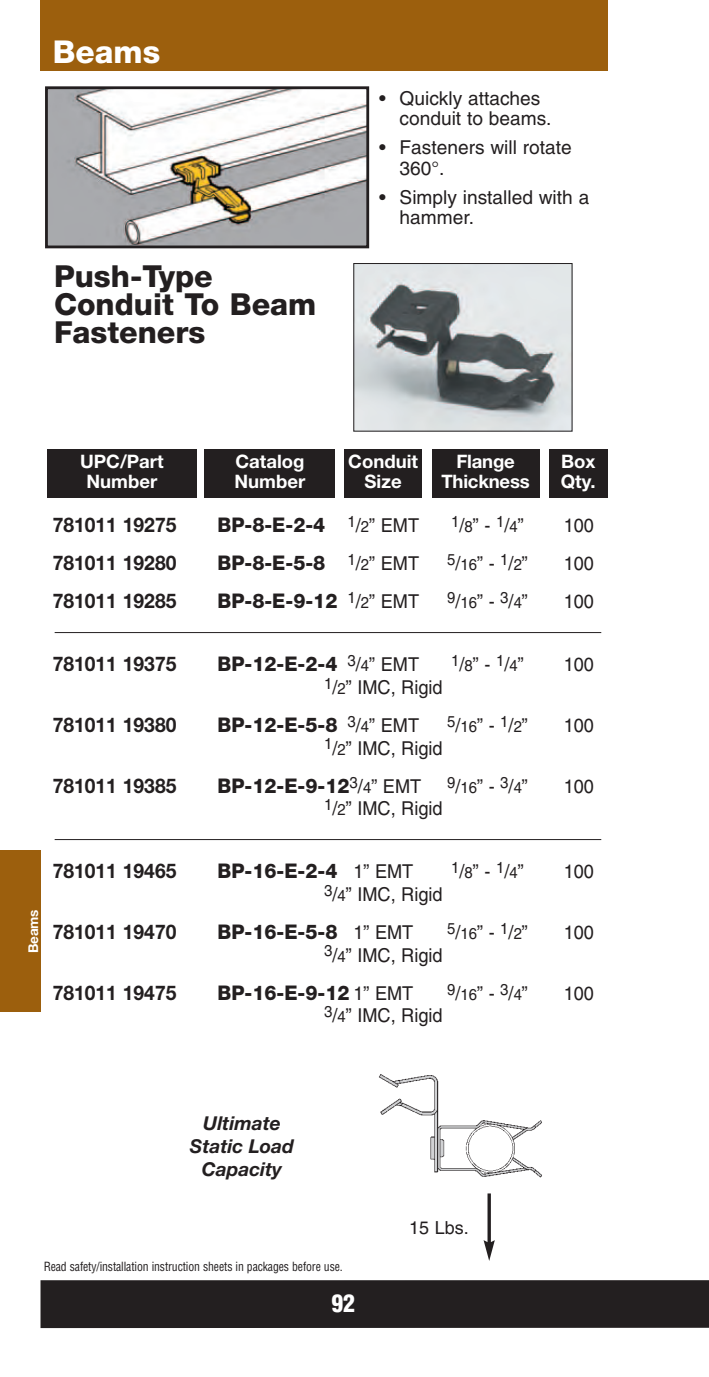
<style>
.page{position:relative;width:709px;height:1377px;background:#fff}
.page>*{position:absolute;margin:0;border:0;box-sizing:border-box;transform-origin:0 0}
.t1{font:800 31.5px "Helvetica Neue";color:#fff}
.t2{font:800 30.38px/28.1px "Helvetica Neue";color:#231f20}
.t3{font:900 condensed 23.62px "Helvetica";color:#fff}
.t4{font:800 20.25px "Helvetica Neue";color:#231f20;scale:.95 1}
.t5{font:700 20.25px "Helvetica Neue";color:#231f20;scale:.95 1}
.t6{font:19.12px "Helvetica";color:#231f20;scale:.95 1}
.t7{font:19.12px/20.2px "Helvetica";color:#231f20}
.t8{font:italic 700 19.12px/22.9px "Helvetica Neue";color:#231f20;text-align:center}
.t9{font:700 18.45px/20.2px "Helvetica Neue";color:#fff;text-align:center}
.t10{font:18px "Helvetica";color:#231f20}
.t11{font:15.75px "Helvetica";color:#231f20;scale:.95 1}
.t12{font:700 13.5px "Helvetica Neue";letter-spacing:-.03em;color:#fff}
.t13{font:condensed 12.38px "Helvetica";letter-spacing:-.01em;color:#231f20;scale:.95 1}
.s1{font-family:"Helvetica";font-weight:400;font-size:19.12px}
.s2{font-family:"Helvetica";font-weight:400;font-size:15.75px}
.s3{font-size:15.75px}
.s4{font-size:19.12px}
</style>
<div class="page">
<div style="left:40px;top:0;width:567px;height:71px;background:#9c5f0d"></div>
<div style="left:0;top:850px;width:40px;height:162px;background:#9c5f0d"></div>
<div style="left:47px;top:449px;width:150px;height:49px;background:#231f20"></div>
<div style="left:432px;top:449px;width:107px;height:49px;background:#231f20"></div>
<div style="left:205px;top:449px;width:130px;height:49px;background:#231f20"></div>
<div style="left:344px;top:449px;width:78px;height:49px;background:#231f20"></div>
<div style="left:549px;top:449px;width:59px;height:49px;background:#231f20"></div>
<img style="left:49px;top:90px;width:316px;height:154px">
<div style="left:45px;top:86px;width:324px;height:162px;border:3px solid #231f20"></div>
<img style="left:379px;top:1074px;width:163px;height:104px">
<svg style="left:487px;top:1193px;width:4px;height:47px"></svg>
<svg style="left:483px;top:1240px;width:12px;height:21px"></svg>
<hr style="left:55px;top:632px;width:546px;height:1px;background:#231f20">
<hr style="left:55px;top:839px;width:546px;height:1px;background:#231f20">
<div style="left:40px;top:1280px;width:669px;height:48px;background:#231f20"></div>
<img style="left:355px;top:265px;width:215px;height:164px">
<div style="left:353px;top:263px;width:219px;height:168px;border:1px solid #231f20"></div>
<h1 class="t1" style="left:53px;top:41px;width:109px">Beams</h1>
<h2 class="t2" style="left:54px;top:264px;width:264px">Push-Type<br>Conduit To Beam<br>Fasteners</h2>
<p class="t7" style="left:399px;top:90px;width:153px;text-indent:-20px">• Quickly attaches conduit to beams.</p>
<p class="t7" style="left:399px;top:139px;width:174px;text-indent:-20px">• Fasteners will rotate<br>360°.</p>
<p class="t7" style="left:399px;top:189px;width:191px;text-indent:-20px">• Simply installed with a hammer.</p>
<p class="t9" style="left:234px;top:453px;width:72px;text-align:left">Catalog<br>Number</p>
<p class="t9" style="left:348px;top:453px;width:71px">Conduit<br>Size</p>
<p class="t9" style="left:561px;top:453px;width:36px;text-align:left">Box<br>Qty.</p>
<p class="t9" style="left:80px;top:453px;width:85px">UPC/Part<br>Number</p>
<p class="t9" style="left:441px;top:453px;width:90px">Flange<br>Thickness</p>
<p class="t5" style="left:53px;top:517px;width:132px">781011 19275</p>
<p class="t4" style="left:217px;top:517px;width:214px">BP-8-E-2-4 <sup>1</sup><span class="s1">/</span><span class="s2">2</span><span class="s1">” EMT</span></p>
<p class="t6" style="left:451px;top:518px;width:78px"><sup>1</sup>/<span class="s3">8</span>” - <sup>1</sup>/<span class="s3">4</span>”</p>
<p class="t6" style="left:564px;top:518px;width:33px">100</p>
<p class="t5" style="left:53px;top:556px;width:132px">781011 19280</p>
<p class="t4" style="left:217px;top:556px;width:214px">BP-8-E-5-8 <sup>1</sup><span class="s1">/</span><span class="s2">2</span><span class="s1">” EMT</span></p>
<p class="t11" style="left:447px;top:559px;width:87px">5<span class="s4">/</span>16<span class="s4">” -</span> 1<span class="s4">/</span>2<span class="s4">”</span></p>
<p class="t6" style="left:564px;top:556px;width:33px">100</p>
<p class="t5" style="left:53px;top:594px;width:132px">781011 19285</p>
<p class="t4" style="left:217px;top:594px;width:214px">BP-8-E-9-12 <sup>1</sup><span class="s1">/</span><span class="s2">2</span><span class="s1">” EMT</span></p>
<p class="t11" style="left:447px;top:597px;width:87px">9<span class="s4">/</span>16<span class="s4">” -</span> 3<span class="s4">/</span>4<span class="s4">”</span></p>
<p class="t6" style="left:564px;top:595px;width:33px">100</p>
<p class="t5" style="left:53px;top:657px;width:132px">781011 19375</p>
<p class="t4" style="left:217px;top:657px;width:214px">BP-12-E-2-4 <sup>3</sup><span class="s1">/</span><span class="s2">4</span><span class="s1">” EMT</span></p>
<p class="t6" style="left:451px;top:658px;width:78px"><sup>1</sup>/<span class="s3">8</span>” - <sup>1</sup>/<span class="s3">4</span>”</p>
<p class="t6" style="left:564px;top:658px;width:33px">100</p>
<p class="t6" style="left:324px;top:680px;width:126px"><sup>1</sup>/<span class="s3">2</span>” IMC, Rigid</p>
<p class="t5" style="left:53px;top:718px;width:132px">781011 19380</p>
<p class="t4" style="left:217px;top:718px;width:214px">BP-12-E-5-8 <sup>3</sup><span class="s1">/</span><span class="s2">4</span><span class="s1">” EMT</span></p>
<p class="t11" style="left:447px;top:721px;width:87px">5<span class="s4">/</span>16<span class="s4">” -</span> 1<span class="s4">/</span>2<span class="s4">”</span></p>
<p class="t6" style="left:564px;top:718px;width:33px">100</p>
<p class="t6" style="left:324px;top:741px;width:126px"><sup>1</sup>/<span class="s3">2</span>” IMC, Rigid</p>
<p class="t5" style="left:53px;top:778px;width:132px">781011 19385</p>
<p class="t4" style="left:217px;top:778px;width:216px">BP-12-E-9-12<sup>3</sup><span class="s1">/</span><span class="s2">4</span><span class="s1">” EMT</span></p>
<p class="t11" style="left:447px;top:782px;width:87px">9<span class="s4">/</span>16<span class="s4">” -</span> 3<span class="s4">/</span>4<span class="s4">”</span></p>
<p class="t6" style="left:564px;top:779px;width:33px">100</p>
<p class="t6" style="left:324px;top:802px;width:126px"><sup>1</sup>/<span class="s3">2</span>” IMC, Rigid</p>
<p class="t12" style="left:28px;top:953px;width:44px;rotate:-90deg">Beams</p>
<p class="t5" style="left:53px;top:864px;width:132px">781011 19465</p>
<p class="t4" style="left:217px;top:864px;width:208px">BP-16-E-2-4 <span class="s1">1” EMT</span></p>
<p class="t6" style="left:451px;top:865px;width:78px"><sup>1</sup>/<span class="s3">8</span>” - <sup>1</sup>/<span class="s3">4</span>”</p>
<p class="t6" style="left:564px;top:865px;width:33px">100</p>
<p class="t6" style="left:324px;top:887px;width:126px"><sup>3</sup>/<span class="s3">4</span>” IMC, Rigid</p>
<p class="t5" style="left:53px;top:925px;width:132px">781011 19470</p>
<p class="t4" style="left:217px;top:925px;width:208px">BP-16-E-5-8 <span class="s1">1” EMT</span></p>
<p class="t11" style="left:447px;top:928px;width:87px">5<span class="s4">/</span>16<span class="s4">” -</span> 1<span class="s4">/</span>2<span class="s4">”</span></p>
<p class="t6" style="left:564px;top:925px;width:33px">100</p>
<p class="t6" style="left:324px;top:948px;width:126px"><sup>3</sup>/<span class="s3">4</span>” IMC, Rigid</p>
<p class="t5" style="left:53px;top:985px;width:132px">781011 19475</p>
<p class="t4" style="left:217px;top:985px;width:208px">BP-16-E-9-12 <span class="s1">1” EMT</span></p>
<p class="t11" style="left:447px;top:989px;width:87px">9<span class="s4">/</span>16<span class="s4">” -</span> 3<span class="s4">/</span>4<span class="s4">”</span></p>
<p class="t6" style="left:564px;top:986px;width:33px">100</p>
<p class="t6" style="left:324px;top:1009px;width:126px"><sup>3</sup>/<span class="s3">4</span>” IMC, Rigid</p>
<p class="t8" style="left:190px;top:1113px;width:105px">Ultimate<br>Static Load<br>Capacity</p>
<p class="t10" style="left:409px;top:1221px;width:61px">15 Lbs.</p>
<p class="t13" style="left:44px;top:1260px;width:316px">Read safety/installation instruction sheets in packages before use.</p>
<p class="t3" style="left:331px;top:1290px;width:25px">92</p>
</div>
